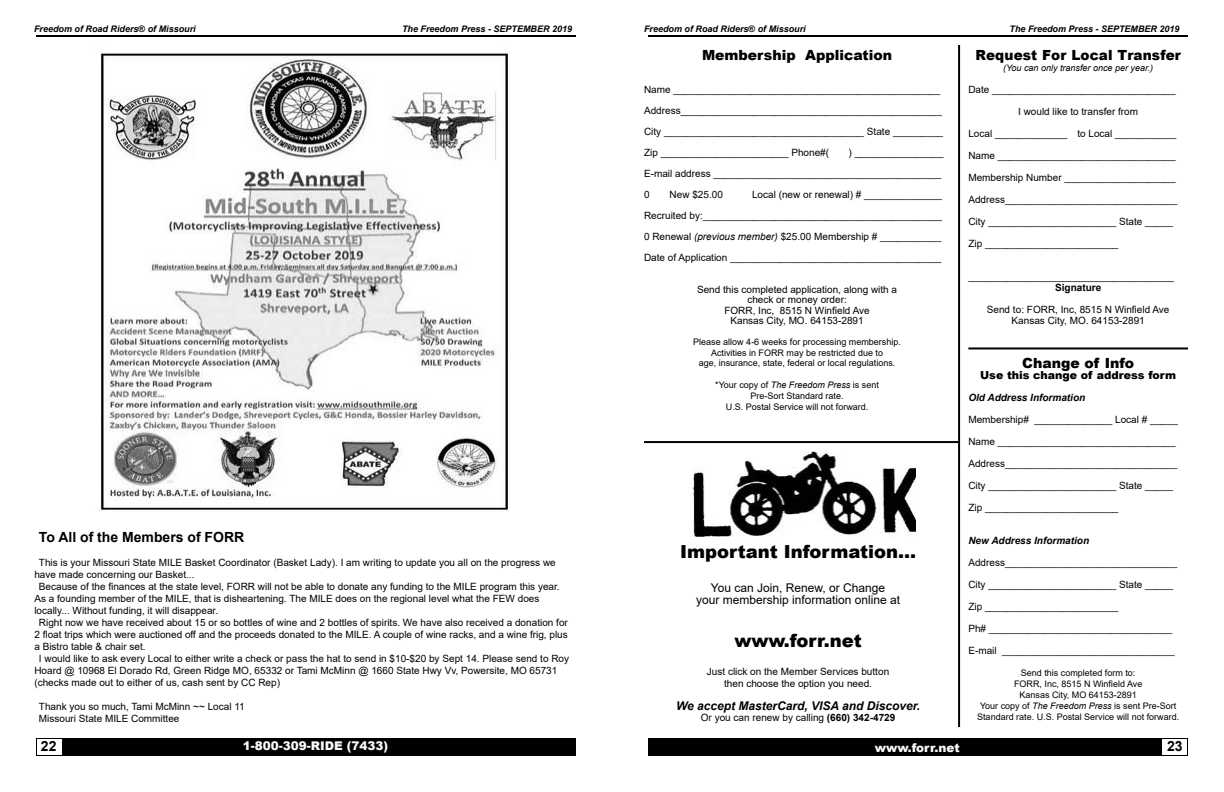
<style>
.page{position:relative;width:1224px;height:792px;background:#fff}
.page>*{position:absolute;margin:0;border:0;box-sizing:border-box;transform-origin:0 0}
.t1{font:900 18px "Arial";color:#000}
.t2{font:900 14px "Arial";color:#000}
.t3{font:700 14px "Arial";color:#000}
.t4{font:12px/12px "Arial";color:#000;text-align:center}
.t5{font:italic 700 12px "Arial";color:#000}
.t6{font:900 12px "Arial";color:#fbfbfb}
.t7{font:900 11px "Arial";color:#000}
.t8{font:10px/21px "Arial";color:#000}
.t9{font:italic 700 10px "Arial";color:#000}
.t10{font:700 10px "Arial";color:#000}
.t11{font:9px/11px "Arial";color:#000;text-align:center}
.t12{font:italic 700 9px "Arial";color:#000}
.t13{font:italic 9px "Arial";color:#000}
.s1{font-style:normal}
.s2{font-style:italic}
.s3{font-weight:700}
</style>
<div class="page">
<hr style="left:36px;top:35px;width:540px;height:2px;background:#000">
<div style="left:36px;top:738px;width:27px;height:18px;border:1px solid #000"></div>
<hr style="left:648px;top:35px;width:540px;height:2px;background:#000">
<div style="left:1161px;top:738px;width:27px;height:18px;border:1px solid #000"></div>
<div style="left:63px;top:738px;width:513px;height:18px;background:#000"></div>
<div style="left:648px;top:738px;width:513px;height:18px;background:#000"></div>
<img style="left:690px;top:452px;width:225px;height:84px">
<hr style="left:644px;top:441px;width:314px;height:2px;background:#000">
<img style="left:100px;top:52px;width:408px;height:460px">
<hr style="left:958px;top:45px;width:2px;height:682px;background:#000">
<hr style="left:968px;top:347px;width:220px;height:2px;background:#000">
<p class="t12" style="left:34px;top:23px;width:163px">Freedom of Road Riders<span class="s1">®</span> of Missouri</p>
<p class="t12" style="left:402px;top:23px;width:172px">The Freedom Press - SEPTEMBER 2019</p>
<p class="t12" style="left:644px;top:23px;width:163px">Freedom of Road Riders<span class="s1">®</span> of Missouri</p>
<p class="t12" style="left:1010px;top:23px;width:172px">The Freedom Press - SEPTEMBER 2019</p>
<h2 class="t2" style="left:702px;top:45px;width:192px">Membership Application</h2>
<p class="t8" style="left:644px;top:79px;width:301px">Name ________________________________________________ Address_______________________________________________ City ____________________________________ State _________ Zip _______________________ Phone#(</p>
<h2 class="t2" style="left:975px;top:45px;width:207px">Request For Local Transfer</h2>
<p class="t13" style="left:1003px;top:62px;width:152px">(You can only transfer once per year.)</p>
<p class="t8" style="left:968px;top:79px;width:209px">Date _________________________________</p>
<p class="t8" style="left:1018px;top:101px;width:122px">I would like to transfer from</p>
<p class="t8" style="left:968px;top:123px;width:209px">Local _____________ to Local ___________</p>
<p class="t8" style="left:968px;top:145px;width:209px">Name ________________________________</p>
<p class="t8" style="left:968px;top:167px;width:209px">Membership Number ____________________</p>
<p class="t8" style="left:968px;top:189px;width:211px">Address_______________________________</p>
<p class="t8" style="left:968px;top:211px;width:206px">City _______________________ State _____</p>
<p class="t8" style="left:968px;top:233px;width:152px">Zip ________________________</p>
<p class="t8" style="left:968px;top:266px;width:207px">_____________________________________</p>
<p class="t10" style="left:1055px;top:281px;width:48px">Signature</p>
<p class="t8" style="left:987px;top:304px;width:184px;line-height:11px;text-align:center">Send to: FORR, Inc, 8515 N Winfield Ave<br>Kansas City, MO. 64153-2891</p>
<h2 class="t2" style="left:1022px;top:353px;width:113px">Change of Info</h2>
<p class="t7" style="left:980px;top:368px;width:198px">Use this change of address form</p>
<p class="t9" style="left:968px;top:391px;width:118px">Old Address Information</p>
<p class="t8" style="left:968px;top:409px;width:211px">Membership# ______________ Local # _____</p>
<p class="t8" style="left:968px;top:431px;width:209px">Name ________________________________</p>
<p class="t8" style="left:968px;top:453px;width:211px">Address_______________________________</p>
<p class="t8" style="left:968px;top:475px;width:206px">City _______________________ State _____</p>
<p class="t8" style="left:968px;top:497px;width:152px">Zip ________________________</p>
<p class="t9" style="left:968px;top:534px;width:122px">New Address Information</p>
<p class="t8" style="left:968px;top:552px;width:211px">Address_______________________________</p>
<p class="t8" style="left:968px;top:574px;width:206px">City _______________________ State _____</p>
<p class="t8" style="left:968px;top:596px;width:152px">Zip ________________________</p>
<p class="t8" style="left:968px;top:618px;width:206px">Ph# _________________________________</p>
<p class="t8" style="left:968px;top:640px;width:208px">E-mail _______________________________</p>
<p class="t11" style="left:977px;top:668px;width:204px">Send this completed form to:<br>FORR, Inc, 8515 N Winfield Ave<br>Kansas City, MO 64153-2891<br>Your copy of <span class="s2">The Freedom Press</span> is sent Pre-Sort Standard rate. U.S. Postal Service will not forward.</p>
<p class="t8" style="left:644px;top:142px;width:301px;text-indent:205px">) ________________<br>E-mail address _________________________________________<br>0</p>
<p class="t8" style="left:670px;top:184px;width:55px">New $25.00</p>
<p class="t8" style="left:644px;top:184px;width:300px;text-align:justify;text-indent:108px">Local (new or renewal) # ______________ Recruited by:___________________________________________ 0 Renewal <span class="s2">(previous member)</span> $25.00 Membership # ___________ Date of Application ______________________________________</p>
<p class="t8" style="left:697px;top:284px;width:202px;line-height:10.5px;text-align:center">Send this completed application, along with a check or money order:<br>FORR, Inc, 8515 N Winfield Ave<br>Kansas City, MO. 64153-2891</p>
<p class="t11" style="left:693px;top:337px;width:209px;line-height:10.5px">Please allow 4-6 weeks for processing membership.<br>Activities in FORR may be restricted due to<br>age, insurance, state, federal or local regulations.</p>
<p class="t11" style="left:715px;top:379px;width:165px">*Your copy of <span class="s2">The Freedom Press</span> is sent<br>Pre-Sort Standard rate.<br>U.S. Postal Service will not forward.</p>
<h2 class="t3" style="left:39px;top:527px;width:207px">To All of the Members of FORR</h2>
<p class="t8" style="left:39px;top:552px;width:518px">This is your Missouri State MILE Basket Coordinator (Basket Lady). I am writing to update you all on the progress we</p>
<p class="t8" style="left:34px;top:564px;width:162px">have made concerning our Basket...</p>
<p class="t8" style="left:39px;top:576px;width:522px">Because of the finances at the state level, FORR will not be able to donate any funding to the MILE program this year.</p>
<p class="t8" style="left:34px;top:588px;width:507px">As a founding member of the MILE, that is disheartening. The MILE does on the regional level what the FEW does</p>
<p class="t8" style="left:34px;top:600px;width:185px">locally... Without funding, it will disappear.</p>
<p class="t8" style="left:39px;top:612px;width:530px">Right now we have received about 15 or so bottles of wine and 2 bottles of spirits. We have also received a donation for</p>
<p class="t8" style="left:34px;top:624px;width:535px">2 float trips which were auctioned off and the proceeds donated to the MILE. A couple of wine racks, and a wine frig, plus</p>
<p class="t8" style="left:34px;top:636px;width:113px">a Bistro table &amp; chair set.</p>
<p class="t8" style="left:39px;top:648px;width:532px">I would like to ask every Local to either write a check or pass the hat to send in $10-$20 by Sept 14. Please send to Roy</p>
<p class="t8" style="left:34px;top:660px;width:524px">Hoard @ 10968 El Dorado Rd, Green Ridge MO, 65332 or Tami McMinn @ 1660 State Hwy Vv, Powersite, MO 65731</p>
<p class="t8" style="left:34px;top:672px;width:247px">(checks made out to either of us, cash sent by CC Rep)</p>
<p class="t8" style="left:39px;top:700px;width:207px;line-height:12px">Thank you so much, Tami McMinn ~~ Local 11<br>Missouri State MILE Committee</p>
<h1 class="t1" style="left:680px;top:538px;width:238px">Important Information...</h1>
<p class="t4" style="left:696px;top:581px;width:206px">You can Join, Renew, or Change<br>your membership information online at</p>
<h1 class="t1" style="left:734px;top:627px;width:129px">www.forr.net</h1>
<p class="t8" style="left:707px;top:666px;width:184px;line-height:11.5px;text-align:center">Just click on the Member Services button then choose the option you need.</p>
<p class="t5" style="left:676px;top:697px;width:246px">We accept MasterCard, VISA and Discover.</p>
<p class="t8" style="left:701px;top:707px;width:196px">Or you can renew by calling <span class="s3">(660) 342-4729</span></p>
<h2 class="t3" style="left:41px;top:736px;width:17px">22</h2>
<p class="t6" style="left:243px;top:737px;width:147px">1-800-309-RIDE (7433)</p>
<p class="t6" style="left:875px;top:739px;width:86px">www.forr.net</p>
<h2 class="t3" style="left:1167px;top:736px;width:17px">23</h2>
</div>
